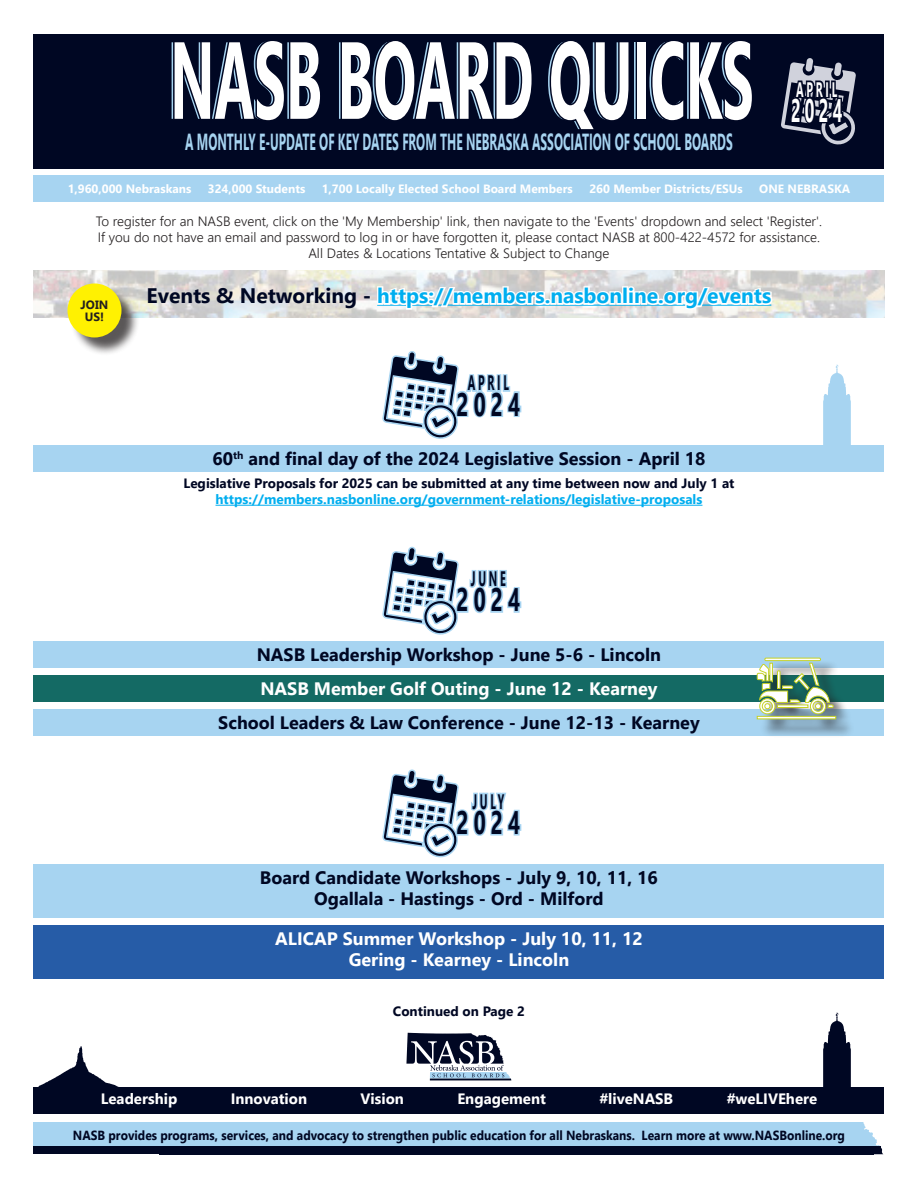
<style>
.page{position:relative;width:918px;height:1188px;background:#fff}
.page>*{position:absolute;margin:0;border:0;box-sizing:border-box;transform-origin:0 0}
.t1{font:700 109.2px "Leelawadee UI";color:#fff;scale:.52 1}
.t2{font:700 32.55px "Leelawadee UI";letter-spacing:.25em;color:#000723;scale:.65 1}
.t3{font:700 32.55px "Leelawadee UI";color:#fff;scale:.52 1}
.t4{font:700 23.25px "Leelawadee UI";color:#a7d4f1;scale:.52 1}
.t5{font:700 21px "Leelawadee UI";color:#00aeef}
.t6{font:700 20.85px "Leelawadee UI";letter-spacing:.25em;color:#000723;scale:.52 1}
.t7{font:700 20.85px "Leelawadee UI";letter-spacing:.25em;color:#fff;scale:.52 1}
.t8{font:700 18px "Leelawadee UI";color:#000723}
.t9{font:700 18px "Leelawadee UI";color:#fff}
.t10{font:700 15px "Leelawadee UI";color:#fff}
.t11{font:300 13.5px "Leelawadee UI";color:#231f20}
.t12{font:700 13.5px/16.2px "Leelawadee UI";color:#00aeef;text-align:center}
.t13{font:700 13.5px "Leelawadee UI";color:#000723}
.t14{font:700 13.2px "Leelawadee UI";color:#000723;scale:.91 1}
.t15{font:700 12px "Leelawadee UI";color:#fff}
.t16{font:700 12px "Microsoft Tai Le";color:#231f20}
.s1{color:#000723}
</style>
<div class="page">
<div style="left:34px;top:34px;width:850px;height:135px;background:#000723"></div>
<div style="left:34px;top:1087px;width:850px;height:27px;background:#000723"></div>
<div style="left:34px;top:1122px;width:829px;height:25px;background:#a7d4f1"></div>
<div style="left:34px;top:1146px;width:847px;height:8px;background:#000723"></div>
<svg style="left:863px;top:1122px;width:20px;height:32px"></svg>
<img style="left:34px;top:270px;width:850px;height:47px">
<svg style="left:376px;top:284px;width:399px;height:28px"></svg>
<svg style="left:38px;top:1046px;width:81px;height:41px"></svg>
<svg style="left:406px;top:1033px;width:106px;height:47px"></svg>
<div style="left:34px;top:176px;width:850px;height:26px;background:#a7d4f1"></div>
<svg style="left:823px;top:1012px;width:28px;height:75px"></svg>
<svg style="left:169px;top:175px;width:586px;height:1px"></svg>
<div style="left:34px;top:641px;width:850px;height:27px;background:#a7d4f1"></div>
<div style="left:34px;top:675px;width:850px;height:27px;background:#146a64"></div>
<div style="left:34px;top:709px;width:850px;height:27px;background:#a7d4f1"></div>
<svg style="left:382px;top:547px;width:140px;height:88px"></svg>
<div style="left:760px;top:660px;width:94px;height:78px;background:#231f20;opacity:.75"></div>
<div style="left:765px;top:658px;width:56px;height:3px;border:1px solid #c6d226"></div>
<div style="left:757px;top:716px;width:79px;height:3px;background:#fff;border:1px solid #c6d226"></div>
<svg style="left:757px;top:663px;width:77px;height:51px"></svg>
<svg style="left:781px;top:58px;width:75px;height:87px"></svg>
<div style="left:34px;top:446px;width:850px;height:26px;background:#a7d4f1"></div>
<hr style="left:216px;top:505px;width:486px;height:1px;background:#00aeef">
<svg style="left:382px;top:351px;width:140px;height:88px"></svg>
<svg style="left:382px;top:769px;width:140px;height:89px"></svg>
<div style="left:34px;top:864px;width:850px;height:54px;background:#a7d4f1"></div>
<div style="left:34px;top:925px;width:850px;height:54px;background:#265ca7"></div>
<svg style="left:823px;top:364px;width:28px;height:82px"></svg>
<div style="left:70px;top:286px;width:70px;height:70px;background:#231f20;opacity:.75"></div>
<div style="left:68px;top:284px;width:54px;height:54px;background:#fff101;border-radius:50%"></div>
<p class="t1" style="left:170px;top:2px;width:1124px">NASB BOARD QUICKS</p>
<p class="t4" style="left:185px;top:125px;width:1055px">A MONTHLY E-UPDATE OF KEY DATES FROM THE NEBRASKA ASSOCIATION OF SCHOOL BOARDS</p>
<p class="t7" style="left:796px;top:74px;width:80px">APRIL</p>
<p class="t3" style="left:791px;top:87px;width:100px">2024</p>
<p class="t15" style="left:68px;top:180px;width:125px">1,960,000 Nebraskans</p>
<p class="t15" style="left:208px;top:180px;width:99px">324,000 Students</p>
<p class="t15" style="left:322px;top:180px;width:253px">1,700 Locally Elected School Board Members</p>
<p class="t15" style="left:589px;top:180px;width:155px">260 Member Districts/ESUs</p>
<p class="t15" style="left:759px;top:180px;width:93px">ONE NEBRASKA</p>
<p class="t11" style="left:96px;top:212px;width:728px">To register for an NASB event, click on the 'My Membership' link, then navigate to the 'Events' dropdown and select 'Register'.</p>
<p class="t11" style="left:98px;top:228px;width:724px">If you do not have an email and password to log in or have forgotten it, please contact NASB at 800-422-4572 for assistance.</p>
<p class="t11" style="left:308px;top:244px;width:303px">All Dates &amp; Locations Tentative &amp; Subject to Change</p>
<p class="t16" style="left:81px;top:298px;width:29px">JOIN</p>
<p class="t16" style="left:85px;top:310px;width:21px">US!</p>
<p class="t5" style="left:147px;top:281px;width:626px"><span class="s1">Events &amp; Networking -</span> https://members.nasbonline.org/events</p>
<p class="t6" style="left:468px;top:368px;width:80px">APRIL</p>
<p class="t2" style="left:456px;top:381px;width:100px">2024</p>
<p class="t8" style="left:212px;top:446px;width:495px">60<sup>th</sup> and final day of the 2024 Legislative Session - April 18</p>
<p class="t12" style="left:183px;top:474px;width:553px"><span class="s1">Legislative Proposals for 2025 can be submitted at any time between now and July 1 at </span>https://members.nasbonline.org/government-relations/legislative-proposals</p>
<p class="t6" style="left:471px;top:564px;width:69px">JUNE</p>
<p class="t2" style="left:456px;top:577px;width:100px">2024</p>
<p class="t8" style="left:257px;top:642px;width:406px">NASB Leadership Workshop - June 5-6 - Lincoln</p>
<p class="t9" style="left:260px;top:676px;width:399px">NASB Member Golf Outing - June 12 - Kearney</p>
<p class="t8" style="left:218px;top:709px;width:483px">School Leaders &amp; Law Conference - June 12-13 - Kearney</p>
<p class="t6" style="left:472px;top:787px;width:63px">JULY</p>
<p class="t2" style="left:456px;top:799px;width:100px">2024</p>
<p class="t8" style="left:260px;top:865px;width:400px">Board Candidate Workshops - July 9, 10, 11, 16</p>
<p class="t8" style="left:314px;top:886px;width:291px">Ogallala - Hastings - Ord - Milford</p>
<p class="t9" style="left:275px;top:925px;width:369px">ALICAP Summer Workshop - July 10, 11, 12</p>
<p class="t9" style="left:349px;top:947px;width:222px">Gering - Kearney - Lincoln</p>
<p class="t13" style="left:393px;top:1001px;width:134px">Continued on Page 2</p>
<p class="t10" style="left:101px;top:1088px;width:78px">Leadership</p>
<p class="t10" style="left:231px;top:1088px;width:78px">Innovation</p>
<p class="t10" style="left:361px;top:1088px;width:45px">Vision</p>
<p class="t10" style="left:457px;top:1088px;width:90px">Engagement</p>
<p class="t10" style="left:599px;top:1088px;width:75px">#liveNASB</p>
<p class="t10" style="left:727px;top:1088px;width:92px">#weLIVEhere</p>
<p class="t14" style="left:73px;top:1126px;width:850px">NASB provides programs, services, and advocacy to strengthen public education for all Nebraskans. Learn more at www.NASBonline.org</p>
</div>
